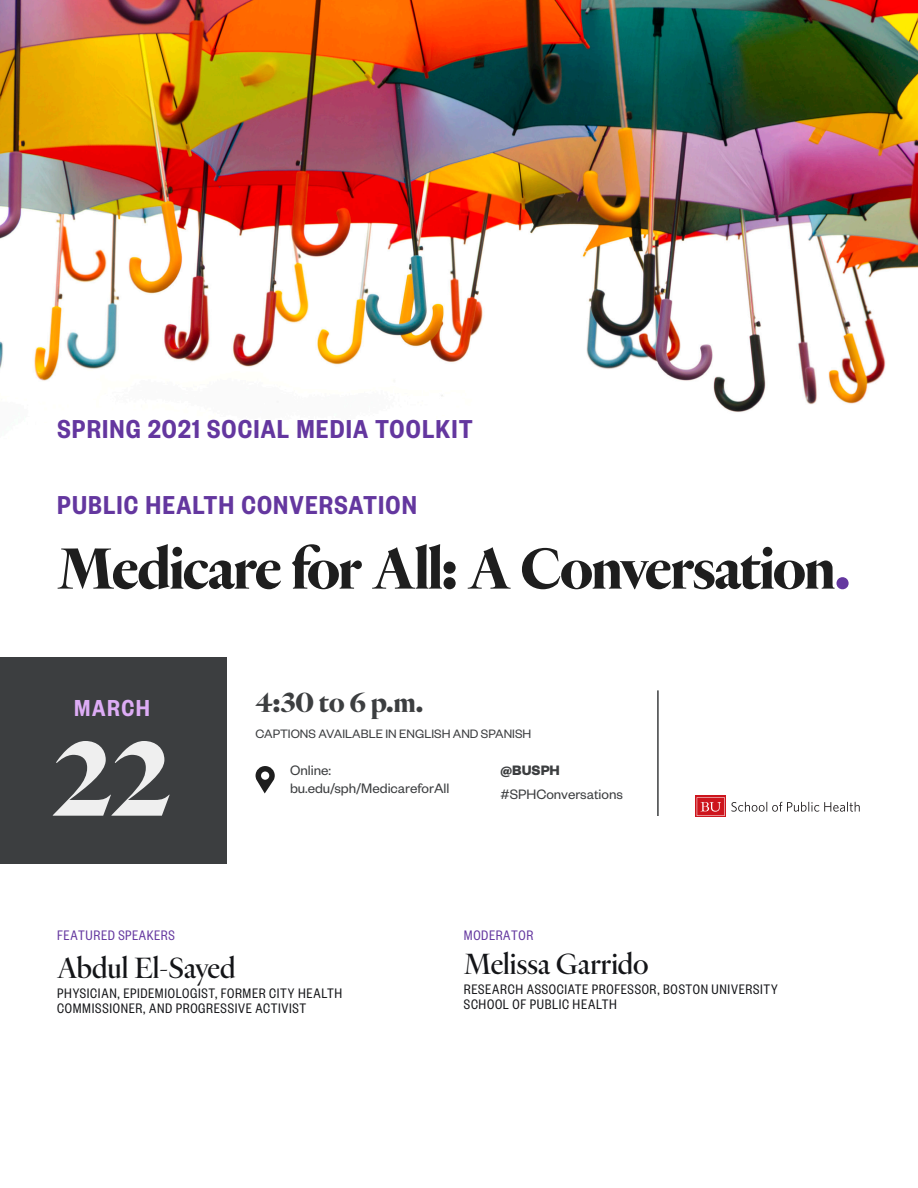
<style>
.page{position:relative;width:918px;height:1188px;background:#fff}
.page>*{position:absolute;margin:0;border:0;box-sizing:border-box;transform-origin:0 0}
.t1{font:700 109.8px "Heldane Display";color:#efefef}
.t2{font:700 60px "Heldane Display";letter-spacing:-.015em;color:#1e1e1e}
.t3{font:30.3px "Heldane Display";color:#141518}
.t4{font:700 28.65px "Heldane Display";color:#3c3e40}
.t5{font:600 28.5px "Founders Grotesk Cond";letter-spacing:.04em;color:#64379f}
.t6{font:600 25.5px "Founders Grotesk Cond";letter-spacing:.06em;color:#ddacf5}
.t7{font:15.15px/15.1px "Founders Grotesk Cond";letter-spacing:.045em;color:#141518}
.t8{font:15.15px "Founders Grotesk Cond";letter-spacing:.04em;color:#64379f}
.t9{font:15px/18px "Founders Grotesk";color:#3c3e40}
.t10{font:700 15px "Founders Grotesk";color:#3c3e40}
.t11{font:13.35px "Founders Grotesk";color:#3c3e40}
.s1{color:#64379f}
</style>
<div class="page">
<img style="left:0;top:0;width:918px;height:413px">
<div style="left:695px;top:796px;width:31px;height:21px;background:#dd6368"></div>
<svg style="left:697px;top:797px;width:28px;height:19px"></svg>
<svg style="left:731px;top:802px;width:128px;height:10px"></svg>
<div style="left:0;top:658px;width:227px;height:206px;background:#3c3e40"></div>
<svg style="left:256px;top:766px;width:19px;height:27px"></svg>
<hr style="left:657px;top:690px;width:2px;height:126px;background:#3c3e40">
<p class="t5" style="left:58px;top:412px;width:417px">SPRING 2021 SOCIAL MEDIA TOOLKIT</p>
<p class="t5" style="left:57px;top:487px;width:361px">PUBLIC HEALTH CONVERSATION</p>
<p class="t2" style="left:57px;top:532px;width:795px">Medicare for All: A Conversation<span class="s1">.</span></p>
<p class="t6" style="left:74px;top:692px;width:77px">MARCH</p>
<p class="t1" style="left:53px;top:712px;width:119px">22</p>
<p class="t4" style="left:256px;top:685px;width:169px">4:30 to 6 p.m.</p>
<p class="t11" style="left:256px;top:726px;width:277px">CAPTIONS AVAILABLE IN ENGLISH AND SPANISH</p>
<p class="t9" style="left:290px;top:761px;width:161px">Online: bu.edu/sph/MedicareforAll</p>
<p class="t10" style="left:501px;top:761px;width:61px">@BUSPH</p>
<p class="t9" style="left:501px;top:785px;width:124px">#SPHConversations</p>
<p class="t8" style="left:57px;top:926px;width:119px">FEATURED SPEAKERS</p>
<p class="t3" style="left:57px;top:950px;width:180px">Abdul El-Sayed</p>
<p class="t7" style="left:57px;top:985px;width:287px">PHYSICIAN, EPIDEMIOLOGIST, FORMER CITY HEALTH<br>COMMISSIONER, AND PROGRESSIVE ACTIVIST</p>
<p class="t8" style="left:464px;top:926px;width:71px">MODERATOR</p>
<p class="t3" style="left:464px;top:946px;width:186px">Melissa Garrido</p>
<p class="t7" style="left:464px;top:981px;width:315px">RESEARCH ASSOCIATE PROFESSOR, BOSTON UNIVERSITY<br>SCHOOL OF PUBLIC HEALTH</p>
</div>
